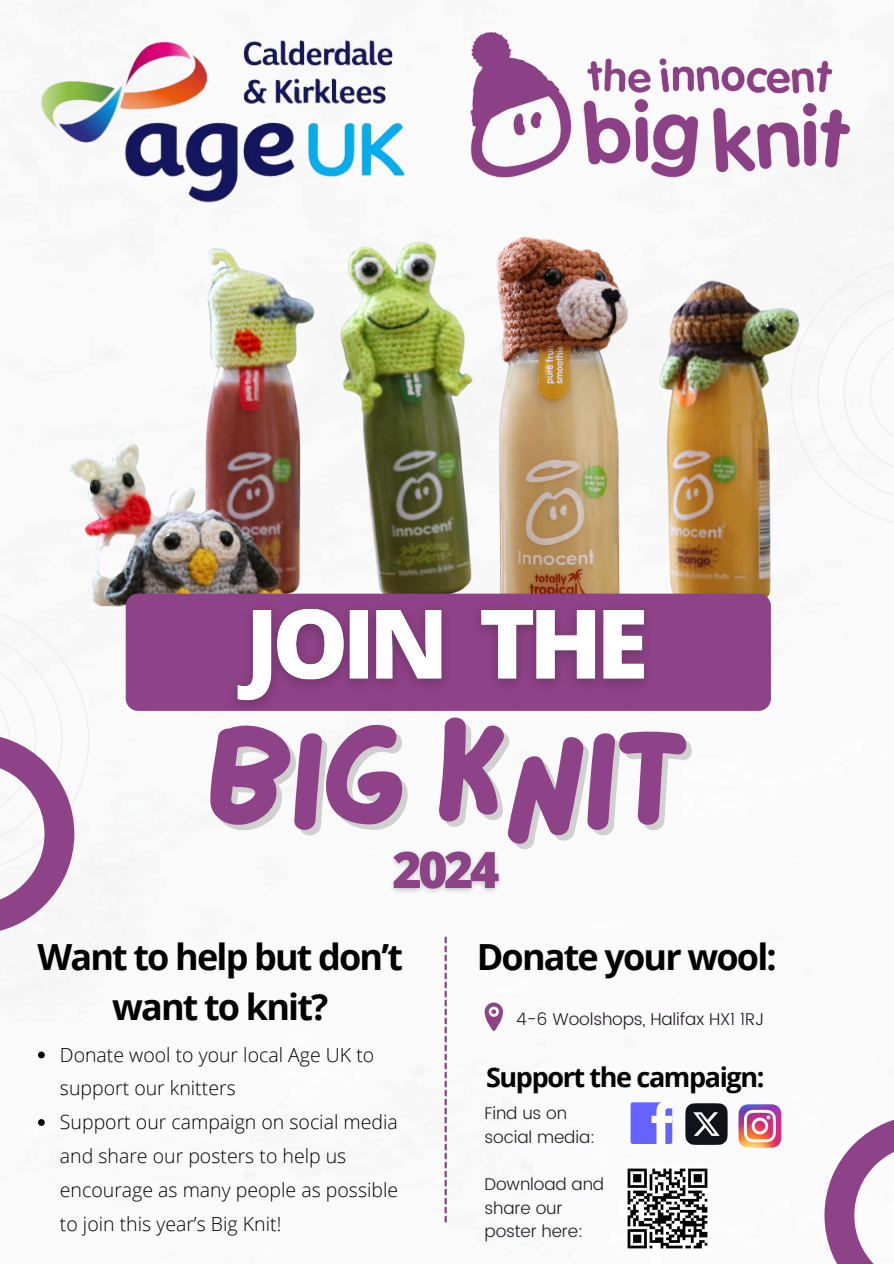
<style>
.page{position:relative;width:894px;height:1264px;background:#fff}
.page>*{position:absolute;margin:0;border:0;box-sizing:border-box;transform-origin:0 0}
.t1{font:140.7px "Lazydog";letter-spacing:-.07em;color:#8e4287}
.t2{font:700 36px/49.5px "Open Sans";letter-spacing:-.05em;color:#000;text-align:center}
.t3{font:700 27px "Open Sans";letter-spacing:-.05em;color:#000}
.t4{font:300 19.5px/33.8px "Open Sans";color:#000}
.t5{font:300 17.1px "Poppins";letter-spacing:-.01em;color:#251e27}
</style>
<div class="page">
<img style="left:68px;top:236px;width:722px;height:415px">
<div style="left:126px;top:593px;width:644px;height:118px;background:#8e4287;border-radius:12px"></div>
<svg style="left:444px;top:936px;width:2px;height:286px"></svg>
<svg style="left:484px;top:1002px;width:18px;height:28px"></svg>
<svg style="left:824px;top:1120px;width:69px;height:143px"></svg>
<svg style="left:790px;top:262px;width:103px;height:261px"></svg>
<img style="left:470px;top:19px;width:386px;height:166px">
<img style="left:41px;top:39px;width:405px;height:200px">
<svg style="left:0;top:605px;width:89px;height:326px"></svg>
<img style="left:685px;top:1103px;width:43px;height:42px">
<img style="left:738px;top:1104px;width:44px;height:44px">
<img style="left:627px;top:1168px;width:81px;height:81px">
<div style="left:630px;top:1102px;width:42px;height:41px;background:#6563ff;border-radius:2px"></div>
<svg style="left:651px;top:1102px;width:21px;height:42px"></svg>
<img style="left:221px;top:576px;width:440px;height:135px">
<svg style="left:38px;top:1051px;width:7px;height:7px"></svg>
<svg style="left:38px;top:1119px;width:7px;height:6px"></svg>
<img style="left:391px;top:850px;width:111px;height:43px">
<p class="t1" style="left:203px;top:710px;width:491px">BIG KNIT</p>
<p class="t2" style="left:37px;top:931px;width:367px">Want to help but don’t want to knit?</p>
<h5 class="t2" style="left:476px;top:931px;width:301px">Donate your wool:</h5>
<p class="t4" style="left:60px;top:1037px;width:316px">Donate wool to your local Age UK to support our knitters</p>
<p class="t4" style="left:60px;top:1104px;width:340px">Support our campaign on social media and share our posters to help us encourage as many people as possible to join this year’s Big Knit!</p>
<p class="t5" style="left:516px;top:1009px;width:249px">4-6 Woolshops, Halifax HX1 1RJ</p>
<p class="t3" style="left:486px;top:1057px;width:280px">Support the campaign:</p>
<p class="t5" style="left:484px;top:1103px;width:84px">Find us on</p>
<p class="t5" style="left:484px;top:1126px;width:112px">social media:</p>
<h1 class="t5" style="left:484px;top:1173px;width:121px">Download and</h1>
<p class="t5" style="left:484px;top:1197px;width:79px">share our</p>
<h4 class="t5" style="left:484px;top:1221px;width:100px">poster here:</h4>
</div>
